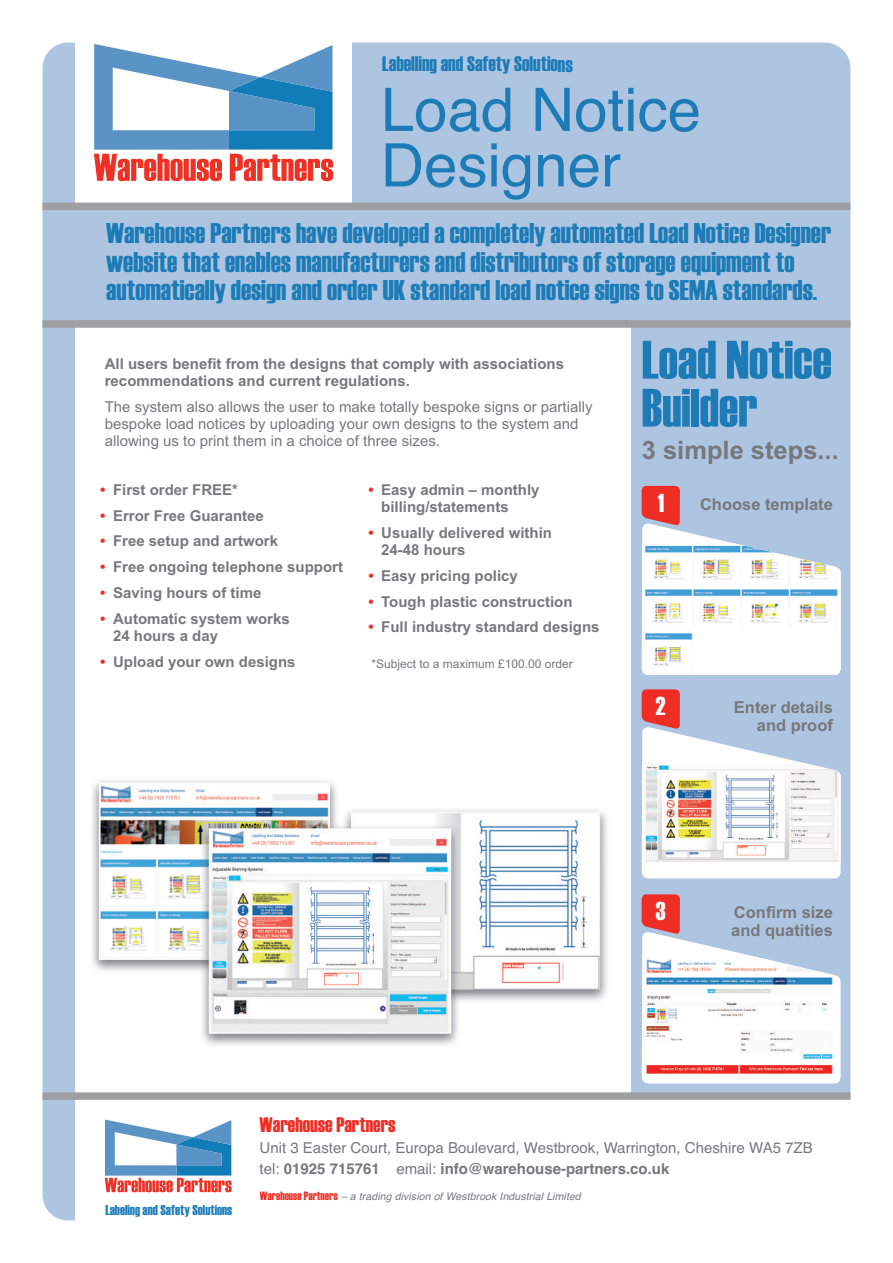
<style>
.page{position:relative;width:893px;height:1263px;background:#fff}
.page>*{position:absolute;margin:0;border:0;box-sizing:border-box;transform-origin:0 0}
.t1{font:60px/55.5px "Helvetica";color:#1d7cb7}
.t2{font:54px/48px "Haettenschweiler";color:#1d7cb7}
.t3{font:28.5px/28.5px "Haettenschweiler";color:#1d7cb7}
.t4{font:25.95px "Haettenschweiler";color:#fff}
.t5{font:700 25.5px "Arial";color:#76787b}
.t6{font:21px "Haettenschweiler";color:#1d7cb7}
.t7{font:21px "Haettenschweiler";color:#ee2e24}
.t8{font:700 16.5px/17.2px "Arial";color:#76787b;text-align:right}
.t9{font:700 15px/17.2px "Arial";color:#76787b}
.t10{font:15px/17.2px "Arial";color:#76787b}
.t11{font:15px/21px "Helvetica";color:#76787b}
.t12{font:14.25px "Haettenschweiler";color:#1d7cb7}
.t13{font:12px "Arial";color:#76787b}
.t14{font:italic 10.5px "Helvetica";letter-spacing:.01em;color:#76787b}
.s1{color:#ee2e24}
.s2{font-weight:700}
.s3{font-family:"Haettenschweiler";font-style:normal;font-size:12px;color:#ee2e24}
</style>
<div class="page">
<div style="left:43px;top:43px;width:807px;height:1177px;background:#aec5e1;border-radius:26px"></div>
<div style="left:75px;top:33px;width:277px;height:170px;background:#fff"></div>
<svg style="left:94px;top:44px;width:239px;height:137px"></svg>
<div style="left:75px;top:325px;width:555px;height:909px;background:#fff"></div>
<div style="left:43px;top:203px;width:807px;height:7px;background:#9d9fa2"></div>
<div style="left:43px;top:320px;width:807px;height:8px;background:#9d9fa2"></div>
<div style="left:628px;top:1099px;width:232px;height:122px;background:#fff"></div>
<div style="left:43px;top:1092px;width:807px;height:8px;background:#9d9fa2"></div>
<svg style="left:105px;top:1119px;width:127px;height:73px"></svg>
<svg style="left:641px;top:486px;width:200px;height:189px"></svg>
<img style="left:92px;top:780px;width:515px;height:265px">
<svg style="left:641px;top:689px;width:200px;height:190px"></svg>
<svg style="left:641px;top:894px;width:200px;height:190px"></svg>
<h3 class="t6" style="left:382px;top:52px;width:192px">Labelling and Safety Solutions</h3>
<h1 class="t1" style="left:381px;top:82px;width:322px">Load Notice<br>Designer</h1>
<p class="t3" style="left:106px;top:219px;width:726px">Warehouse Partners have developed a completely automated Load Notice Designer website that enables manufacturers and distributors of storage equipment to automatically design and order UK standard load notice signs to SEMA standards.</p>
<p class="t9" style="left:105px;top:355px;width:461px">All users benefit from the designs that comply with associations recommendations and current regulations.</p>
<p class="t10" style="left:105px;top:398px;width:489px">The system also allows the user to make totally bespoke signs or partially bespoke load notices by uploading your own designs to the system and allowing us to print them in a choice of three sizes.</p>
<p class="t9" style="left:100px;top:481px;width:139px"><span class="s1">•</span> First order FREE*</p>
<p class="t9" style="left:100px;top:507px;width:165px"><span class="s1">•</span> Error Free Guarantee</p>
<p class="t9" style="left:100px;top:533px;width:179px"><span class="s1">•</span> Free setup and artwork</p>
<p class="t9" style="left:100px;top:558px;width:244px"><span class="s1">•</span> Free ongoing telephone support</p>
<p class="t9" style="left:100px;top:584px;width:163px"><span class="s1">•</span> Saving hours of time</p>
<p class="t9" style="left:113px;top:610px;width:178px;text-indent:-13px"><span class="s1">•</span> Automatic system works<br>24 hours a day</p>
<p class="t9" style="left:100px;top:653px;width:197px"><span class="s1">•</span> Upload your own designs</p>
<p class="t9" style="left:381px;top:481px;width:160px;text-indent:-13px"><span class="s1">•</span> Easy admin – monthly billing/statements</p>
<p class="t9" style="left:381px;top:524px;width:172px;text-indent:-13px"><span class="s1">•</span> Usually delivered within<br>24-48 hours</p>
<p class="t9" style="left:368px;top:567px;width:151px"><span class="s1">•</span> Easy pricing policy</p>
<p class="t9" style="left:368px;top:593px;width:206px"><span class="s1">•</span> Tough plastic construction</p>
<p class="t9" style="left:368px;top:619px;width:233px"><span class="s1">•</span> Full industry standard designs</p>
<p class="t13" style="left:372px;top:657px;width:203px">*Subject to a maximum £100.00 order</p>
<h2 class="t2" style="left:642px;top:336px;width:192px">Load Notice<br>Builder</h2>
<h3 class="t5" style="left:642px;top:435px;width:199px">3 simple steps...</h3>
<p class="t8" style="left:700px;top:496px;width:134px">Choose template</p>
<h3 class="t4" style="left:658px;top:488px;width:8px">1</h3>
<h3 class="t4" style="left:656px;top:691px;width:11px">2</h3>
<p class="t8" style="left:734px;top:699px;width:101px">Enter details and proof</p>
<h3 class="t4" style="left:656px;top:896px;width:11px">3</h3>
<p class="t8" style="left:731px;top:904px;width:103px;text-align:left">Confirm size and quatities</p>
<h3 class="t7" style="left:260px;top:1113px;width:138px">Warehouse Partners</h3>
<p class="t11" style="left:260px;top:1137px;width:555px">Unit 3 Easter Court, Europa Boulevard, Westbrook, Warrington, Cheshire WA5 7ZB tel: <span class="s2">01925 715761</span> email: <span class="s2">info@warehouse-partners.co.uk</span></p>
<p class="t12" style="left:105px;top:1201px;width:128px">Labeling and Safety Solutions</p>
<p class="t14" style="left:260px;top:1190px;width:322px"><span class="s3">Warehouse Partners</span> – a trading division of Westbrook Industrial Limited</p>
</div>
